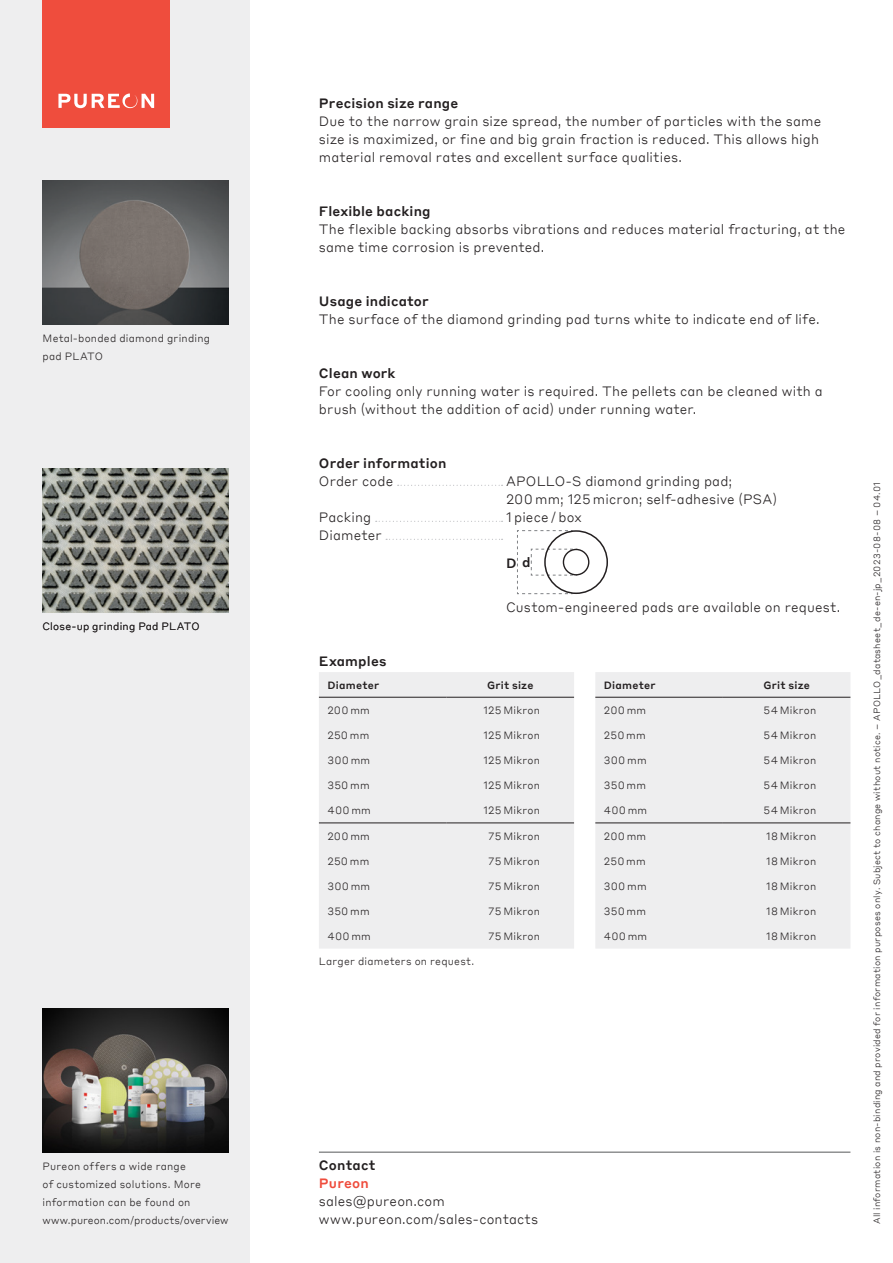
<style>
.page{position:relative;width:893px;height:1263px;background:#fff}
.page>*{position:absolute;margin:0;border:0;box-sizing:border-box;transform-origin:0 0}
._9_12_Text{font:300 13.5px/18px "Styrene BTT";letter-spacing:.01em;color:#231f20}
._9_12_Text_Füllzeichen{font:300 13.5px/18px "Styrene BTT";letter-spacing:.01em;color:#231f20}
._9_12_Titel{font:500 13.5px "Styrene BTT";letter-spacing:.015em;color:#231f20}
.t1{font:500 13.5px "Styrene BTT";letter-spacing:.015em;color:#ef4d3d}
._7_8_4_Text{font:300 10.5px "Styrene BTT";letter-spacing:.02em;color:#231f20}
._7_10_Text{font:300 10.5px/18px "Styrene BTT";letter-spacing:.02em;color:#231f20}
._7_8_4_Titel{font:500 10.5px "Styrene BTT";letter-spacing:.02em;color:#231f20}
.t2{font:300 9px "Styrene BTT";letter-spacing:.025em;color:#231f20}
</style>
<div class="page">
<div style="left:0;top:0;width:250px;height:1263px;background:#eeeeef"></div>
<img style="left:43px;top:1008px;width:186px;height:144px">
<div style="left:43px;top:0;width:127px;height:128px;background:#ef4d3d"></div>
<svg style="left:58px;top:94px;width:96px;height:14px"></svg>
<hr style="left:319px;top:1152px;width:531px;height:1px;background:#57585a">
<img style="left:43px;top:180px;width:186px;height:144px">
<img style="left:43px;top:468px;width:186px;height:144px">
<svg style="left:398px;top:485px;width:105px;height:1px"></svg>
<svg style="left:376px;top:521px;width:127px;height:1px"></svg>
<svg style="left:386px;top:539px;width:117px;height:1px"></svg>
<svg style="left:517px;top:530px;width:61px;height:64px"></svg>
<div style="left:544px;top:530px;width:64px;height:64px;border:2px solid #231f20;border-radius:50%"></div>
<div style="left:563px;top:549px;width:26px;height:26px;border:1px solid #231f20;border-radius:50%"></div>
<div style="left:319px;top:672px;width:531px;height:276px;background:#eeeeef"></div>
<hr style="left:319px;top:697px;width:127px;height:1px;background:#231f20">
<hr style="left:446px;top:697px;width:128px;height:1px;background:#231f20">
<hr style="left:595px;top:697px;width:128px;height:1px;background:#231f20">
<hr style="left:723px;top:697px;width:127px;height:1px;background:#231f20">
<hr style="left:319px;top:823px;width:127px;height:1px;background:#231f20">
<hr style="left:446px;top:823px;width:128px;height:1px;background:#231f20">
<hr style="left:595px;top:823px;width:128px;height:1px;background:#231f20">
<hr style="left:723px;top:823px;width:127px;height:1px;background:#231f20">
<p class="_9_12_Titel" style="left:319px;top:92px;width:141px">Precision size range</p>
<p class="_9_12_Text" style="left:319px;top:111px;width:504px">Due to the narrow grain size spread, the number of particles with the same size is maximized, or fine and big grain fraction is reduced. This allows high material removal rates and excellent surface qualities.</p>
<p class="_9_12_Titel" style="left:319px;top:200px;width:113px">Flexible backing</p>
<p class="_9_12_Text" style="left:319px;top:219px;width:528px">The flexible backing absorbs vibrations and reduces material fracturing, at the same time corrosion is prevented.</p>
<p class="_7_10_Text" style="left:43px;top:328px;width:169px">Metal-bonded diamond grinding pad PLATO</p>
<p class="_7_10_Text" style="left:43px;top:616px;width:159px">Close-up grinding Pad PLATO</p>
<p class="_9_12_Titel" style="left:319px;top:290px;width:111px">Usage indicator</p>
<p class="_9_12_Text" style="left:319px;top:309px;width:502px">The surface of the diamond grinding pad turns white to indicate end of life.</p>
<p class="_9_12_Titel" style="left:319px;top:362px;width:78px">Clean work</p>
<p class="_9_12_Text" style="left:319px;top:381px;width:505px">For cooling only running water is required. The pellets can be cleaned with a brush (without the addition of acid) under running water.</p>
<p class="_9_12_Titel" style="left:319px;top:452px;width:129px">Order information</p>
<p class="_9_12_Text_Füllzeichen" style="left:319px;top:471px;width:76px">Order code</p>
<p class="_9_12_Text_Füllzeichen" style="left:506px;top:471px;width:273px">APOLLO-S diamond grinding pad;<br>200 mm; 125 micron; self-adhesive (PSA)</p>
<p class="_9_12_Text_Füllzeichen" style="left:319px;top:507px;width:54px">Packing</p>
<p class="_9_12_Text_Füllzeichen" style="left:506px;top:507px;width:77px">1 piece / box</p>
<p class="_9_12_Text_Füllzeichen" style="left:319px;top:525px;width:64px">Diameter</p>
<p class="_9_12_Titel" style="left:506px;top:551px;width:26px">D d</p>
<p class="_9_12_Text_Füllzeichen" style="left:506px;top:597px;width:336px">Custom-engineered pads are available on request.</p>
<p class="_9_12_Titel" style="left:319px;top:650px;width:69px">Examples</p>
<p class="_7_8_4_Titel" style="left:327px;top:676px;width:53px">Diameter</p>
<p class="_7_8_4_Titel" style="left:487px;top:676px;width:48px">Grit size</p>
<p class="_7_8_4_Titel" style="left:604px;top:676px;width:53px">Diameter</p>
<p class="_7_8_4_Titel" style="left:763px;top:676px;width:48px">Grit size</p>
<p class="_7_8_4_Text" style="left:327px;top:701px;width:44px">200 mm</p>
<p class="_7_8_4_Text" style="left:484px;top:701px;width:58px">125 Mikron</p>
<p class="_7_8_4_Text" style="left:604px;top:701px;width:44px">200 mm</p>
<p class="_7_8_4_Text" style="left:764px;top:701px;width:54px">54 Mikron</p>
<p class="_7_8_4_Text" style="left:327px;top:726px;width:43px">250 mm</p>
<p class="_7_8_4_Text" style="left:484px;top:726px;width:58px">125 Mikron</p>
<p class="_7_8_4_Text" style="left:604px;top:726px;width:43px">250 mm</p>
<p class="_7_8_4_Text" style="left:764px;top:726px;width:54px">54 Mikron</p>
<p class="_7_8_4_Text" style="left:327px;top:752px;width:44px">300 mm</p>
<p class="_7_8_4_Text" style="left:484px;top:752px;width:58px">125 Mikron</p>
<p class="_7_8_4_Text" style="left:604px;top:752px;width:44px">300 mm</p>
<p class="_7_8_4_Text" style="left:764px;top:752px;width:54px">54 Mikron</p>
<p class="_7_8_4_Text" style="left:327px;top:777px;width:44px">350 mm</p>
<p class="_7_8_4_Text" style="left:484px;top:777px;width:58px">125 Mikron</p>
<p class="_7_8_4_Text" style="left:604px;top:777px;width:44px">350 mm</p>
<p class="_7_8_4_Text" style="left:764px;top:777px;width:54px">54 Mikron</p>
<p class="_7_8_4_Text" style="left:327px;top:802px;width:45px">400 mm</p>
<p class="_7_8_4_Text" style="left:484px;top:802px;width:58px">125 Mikron</p>
<p class="_7_8_4_Text" style="left:604px;top:802px;width:45px">400 mm</p>
<p class="_7_8_4_Text" style="left:764px;top:802px;width:54px">54 Mikron</p>
<p class="_7_8_4_Text" style="left:327px;top:827px;width:44px">200 mm</p>
<p class="_7_8_4_Text" style="left:488px;top:827px;width:53px">75 Mikron</p>
<p class="_7_8_4_Text" style="left:604px;top:827px;width:44px">200 mm</p>
<p class="_7_8_4_Text" style="left:766px;top:827px;width:52px">18 Mikron</p>
<p class="_7_8_4_Text" style="left:327px;top:852px;width:43px">250 mm</p>
<p class="_7_8_4_Text" style="left:488px;top:852px;width:53px">75 Mikron</p>
<p class="_7_8_4_Text" style="left:604px;top:852px;width:43px">250 mm</p>
<p class="_7_8_4_Text" style="left:766px;top:852px;width:52px">18 Mikron</p>
<p class="_7_8_4_Text" style="left:327px;top:877px;width:44px">300 mm</p>
<p class="_7_8_4_Text" style="left:488px;top:877px;width:53px">75 Mikron</p>
<p class="_7_8_4_Text" style="left:604px;top:877px;width:44px">300 mm</p>
<p class="_7_8_4_Text" style="left:766px;top:877px;width:52px">18 Mikron</p>
<p class="_7_8_4_Text" style="left:327px;top:902px;width:44px">350 mm</p>
<p class="_7_8_4_Text" style="left:488px;top:902px;width:53px">75 Mikron</p>
<p class="_7_8_4_Text" style="left:604px;top:902px;width:44px">350 mm</p>
<p class="_7_8_4_Text" style="left:766px;top:902px;width:52px">18 Mikron</p>
<p class="_7_8_4_Text" style="left:327px;top:928px;width:45px">400 mm</p>
<p class="_7_8_4_Text" style="left:488px;top:928px;width:53px">75 Mikron</p>
<p class="_7_8_4_Text" style="left:604px;top:928px;width:45px">400 mm</p>
<p class="_7_8_4_Text" style="left:766px;top:928px;width:52px">18 Mikron</p>
<p class="_7_8_4_Text" style="left:319px;top:953px;width:157px">Larger diameters on request.</p>
<p class="_7_10_Text" style="left:43px;top:1156px;width:188px">Pureon offers a wide range<br>of customized solutions. More information can be found on www.pureon.com/products/overview</p>
<p class="_9_12_Titel" style="left:319px;top:1154px;width:58px">Contact</p>
<p class="t1" style="left:319px;top:1172px;width:51px">Pureon</p>
<p class="_9_12_Text" style="left:319px;top:1191px;width:221px">sales@pureon.com www.pureon.com/sales-contacts</p>
<p class="t2" style="left:869px;top:1224px;width:744px;rotate:-90deg">All information is non-binding and provided for information purposes only. Subject to change without notice. – APOLLO_datasheet_de-en-jp_2023-08-08 – 04.01</p>
</div>
